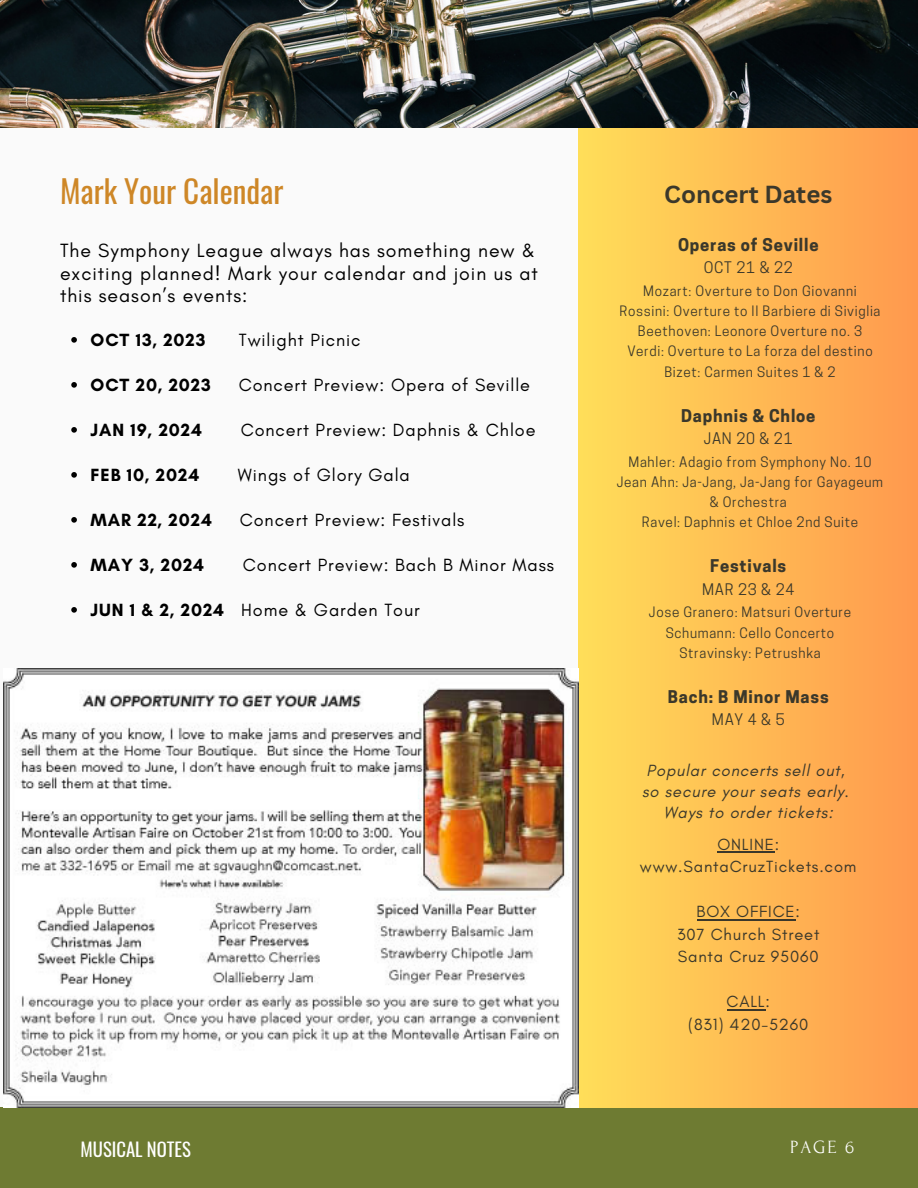
<style>
.page{position:relative;width:918px;height:1188px;background:#fafafa}
.page>*{position:absolute;margin:0;border:0;box-sizing:border-box;transform-origin:0 0}
.t1{font:31.2px "Oswald";color:#ce8727}
.t2{font:700 24px "Canva Sans";color:#3b382b}
.t3{font:19.5px/22.5px "Glacial Indifference";letter-spacing:.05em;color:#000}
.t4{font:18.75px "Forum";color:#fff}
.t5{font:18.6px "Oswald";color:#fff}
.t6{font:18px "Glacial Indifference";letter-spacing:.05em;color:#000}
.t7{font:700 18px "Glacial Indifference";letter-spacing:.05em;color:#000}
.t8{font:16.5px "Glacial Indifference";letter-spacing:.05em;color:#3b382b}
.t9{font:italic 16.5px "Glacial Indifference";letter-spacing:.05em;color:#3b382b}
.t10{font:700 16.5px "Cooper Hewitt";letter-spacing:.05em;color:#3b382b}
.t11{font:15px "Cooper Hewitt";letter-spacing:.05em;color:#3b382b}
.t12{font:13.5px/20.2px "Cooper Hewitt";letter-spacing:.05em;color:#3b382b;text-align:center}
.s1{font-weight:700}
</style>
<div class="page">
<div style="left:0;top:1107px;width:918px;height:81px;background:#6e7b32"></div>
<div style="left:579px;top:104px;width:339px;height:1004px;background:linear-gradient(to right,#ffde59,#ff984e)"></div>
<img style="left:0;top:0;width:918px;height:127px">
<hr style="left:717px;top:851px;width:58px;height:2px;background:#3b382b">
<hr style="left:697px;top:919px;width:98px;height:1px;background:#3b382b">
<hr style="left:727px;top:1009px;width:39px;height:1px;background:#3b382b">
<img style="left:4px;top:669px;width:574px;height:438px">
<svg style="left:71px;top:337px;width:6px;height:6px"></svg>
<svg style="left:71px;top:382px;width:6px;height:6px"></svg>
<svg style="left:71px;top:427px;width:6px;height:6px"></svg>
<svg style="left:71px;top:472px;width:6px;height:6px"></svg>
<svg style="left:71px;top:517px;width:6px;height:6px"></svg>
<svg style="left:71px;top:562px;width:6px;height:6px"></svg>
<svg style="left:71px;top:607px;width:6px;height:6px"></svg>
<p class="t1" style="left:60px;top:166px;width:225px">Mark Your Calendar</p>
<p class="t3" style="left:60px;top:239px;width:479px">The Symphony League always has something new &amp; exciting planned! Mark your calendar and join us at this season’s events:</p>
<p class="t7" style="left:91px;top:329px;width:116px">OCT 13, 2023</p>
<p class="t6" style="left:239px;top:329px;width:123px">Twilight Picnic</p>
<p class="t7" style="left:91px;top:374px;width:122px">OCT 20, 2023</p>
<p class="t6" style="left:239px;top:374px;width:293px">Concert Preview: Opera of Seville</p>
<p class="t7" style="left:91px;top:419px;width:113px">JAN 19, 2024</p>
<p class="t6" style="left:241px;top:419px;width:296px">Concert Preview: Daphnis &amp; Chloe</p>
<p class="t7" style="left:91px;top:464px;width:110px">FEB 10, 2024</p>
<p class="t6" style="left:238px;top:464px;width:173px">Wings of Glory Gala</p>
<p class="t7" style="left:91px;top:509px;width:123px">MAR 22, 2024</p>
<p class="t6" style="left:240px;top:509px;width:226px">Concert Preview: Festivals</p>
<p class="t7" style="left:91px;top:554px;width:115px">MAY 3, 2024</p>
<p class="t6" style="left:243px;top:554px;width:313px">Concert Preview: Bach B Minor Mass</p>
<p class="t6" style="left:91px;top:599px;width:331px"><span class="s1">JUN 1 &amp; 2, 2024</span> Home &amp; Garden Tour</p>
<p class="t2" style="left:664px;top:178px;width:170px">Concert Dates</p>
<p class="t10" style="left:678px;top:238px;width:142px">Operas of Seville</p>
<p class="t11" style="left:704px;top:262px;width:91px">OCT 21 &amp; 22</p>
<p class="t12" style="left:643px;top:282px;width:215px">Mozart: Overture to Don Giovanni</p>
<p class="t12" style="left:620px;top:302px;width:262px">Rossini: Overture to II Barbiere di Siviglia</p>
<p class="t12" style="left:638px;top:323px;width:226px">Beethoven: Leonore Overture no. 3</p>
<p class="t12" style="left:627px;top:343px;width:247px">Verdi: Overture to La forza del destino</p>
<p class="t12" style="left:664px;top:363px;width:173px">Bizet: Carmen Suites 1 &amp; 2</p>
<p class="t10" style="left:681px;top:409px;width:136px">Daphnis &amp; Chloe</p>
<p class="t11" style="left:704px;top:433px;width:90px">JAN 20 &amp; 21</p>
<p class="t12" style="left:629px;top:453px;width:245px">Mahler: Adagio from Symphony No. 10</p>
<p class="t12" style="left:617px;top:473px;width:268px">Jean Ahn: Ja-Jang, Ja-Jang for Gayageum &amp; Orchestra</p>
<p class="t12" style="left:642px;top:514px;width:218px">Ravel: Daphnis et Chloe 2nd Suite</p>
<p class="t10" style="left:710px;top:560px;width:78px">Festivals</p>
<p class="t11" style="left:702px;top:584px;width:94px">MAR 23 &amp; 24</p>
<p class="t12" style="left:649px;top:604px;width:204px">Jose Granero: Matsuri Overture</p>
<p class="t12" style="left:666px;top:624px;width:170px">Schumann: Cello Concerto</p>
<p class="t12" style="left:679px;top:644px;width:143px">Stravinsky: Petrushka</p>
<p class="t10" style="left:668px;top:691px;width:163px">Bach: B Minor Mass</p>
<p class="t11" style="left:712px;top:714px;width:74px">MAY4&amp;5</p>
<p class="t9" style="left:647px;top:760px;width:200px">Popular concerts sell out,</p>
<p class="t9" style="left:642px;top:781px;width:208px">so secure your seats early.</p>
<p class="t9" style="left:664px;top:802px;width:171px">Ways to order tickets:</p>
<p class="t8" style="left:717px;top:834px;width:63px">ONLINE:</p>
<p class="t8" style="left:640px;top:857px;width:218px">www.SantaCruzTickets.com</p>
<p class="t8" style="left:697px;top:902px;width:105px">BOX OFFICE:</p>
<p class="t8" style="left:677px;top:924px;width:144px">307 Church Street</p>
<p class="t8" style="left:678px;top:947px;width:142px">Santa Cruz 95060</p>
<p class="t8" style="left:727px;top:992px;width:45px">CALL:</p>
<p class="t8" style="left:688px;top:1014px;width:122px">(831) 420-5260</p>
<p class="t5" style="left:81px;top:1135px;width:112px">MUSICAL NOTES</p>
<p class="t4" style="left:790px;top:1137px;width:66px">PAGE 6</p>
</div>
